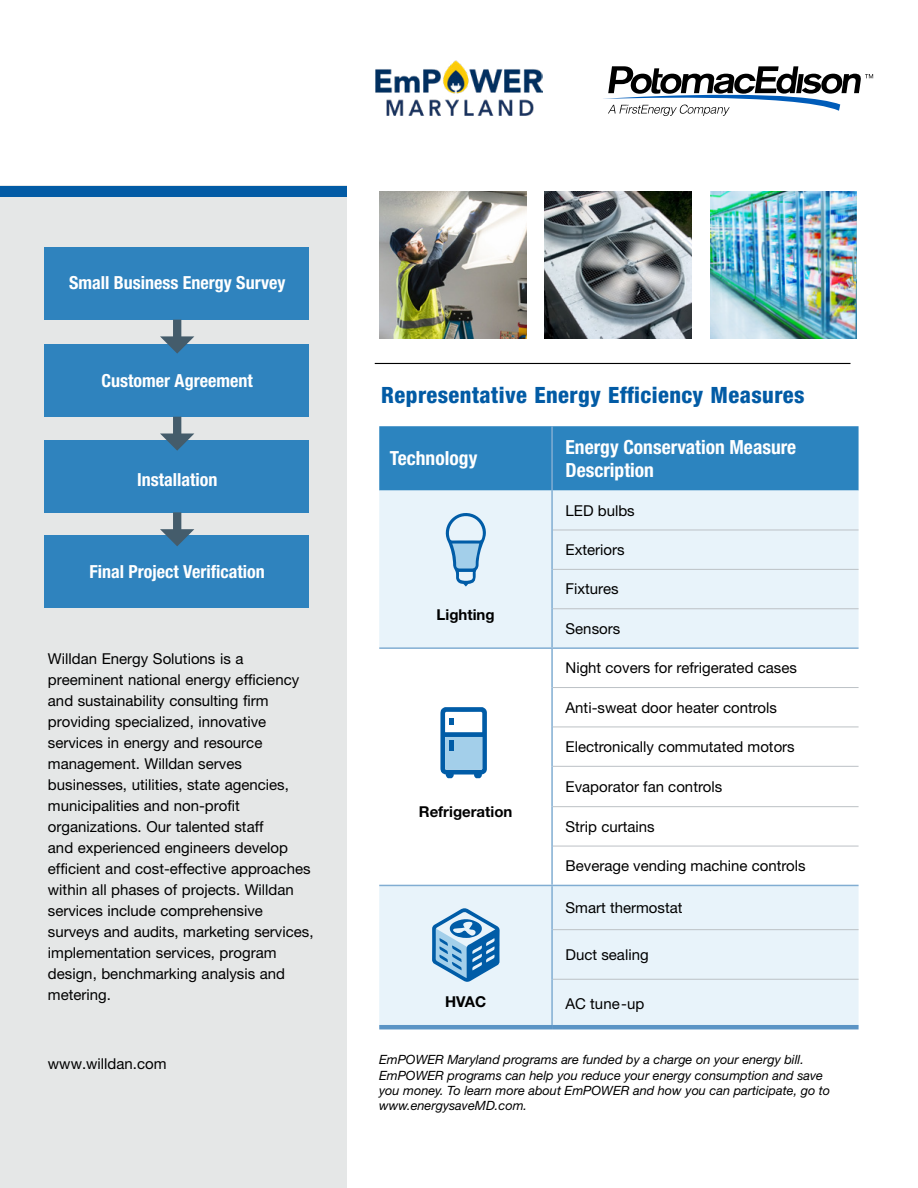
<style>
.page{position:relative;width:918px;height:1188px;background:#fff}
.page>*{position:absolute;margin:0;border:0;box-sizing:border-box;transform-origin:0 0}
.t1{font:800 condensed 22.5px "Helvetica Neue LT Std";letter-spacing:.02em;color:#025ba5}
.t2{font:700 condensed 19.5px/23.4px "Helvetica Neue LT Std";color:#fff}
.t3{font:700 condensed 18px "Helvetica Neue LT Std";color:#fff}
.t4{font:15px/21px "Helvetica Neue LT Std";color:#000}
.t5{font:700 15px "Helvetica Neue LT Std";color:#000}
.t6{font:italic 12.75px/15.3px "Helvetica Neue LT Std";color:#000}
</style>
<div class="page">
<div style="left:0;top:186px;width:346px;height:1002px;background:#e5e7e7"></div>
<div style="left:0;top:186px;width:346px;height:10px;background:#025ba5"></div>
<img style="left:379px;top:191px;width:147px;height:147px">
<hr style="left:375px;top:363px;width:475px;height:1px;background:#000">
<div style="left:379px;top:426px;width:480px;height:65px;background:#2c84bf"></div>
<svg style="left:379px;top:491px;width:480px;height:534px;fill:#e8f3fa"></svg>
<hr style="left:553px;top:530px;width:306px;height:1px;background:#bcc1c5">
<hr style="left:553px;top:569px;width:306px;height:1px;background:#bcc1c5">
<hr style="left:553px;top:608px;width:306px;height:1px;background:#bcc1c5">
<hr style="left:553px;top:687px;width:306px;height:1px;background:#bcc1c5">
<hr style="left:553px;top:727px;width:306px;height:1px;background:#bcc1c5">
<hr style="left:553px;top:766px;width:306px;height:1px;background:#bcc1c5">
<hr style="left:553px;top:806px;width:306px;height:1px;background:#bcc1c5">
<hr style="left:553px;top:846px;width:306px;height:1px;background:#bcc1c5">
<hr style="left:553px;top:929px;width:306px;height:1px;background:#bcc1c5">
<hr style="left:553px;top:979px;width:306px;height:1px;background:#bcc1c5">
<hr style="left:379px;top:647px;width:173px;height:2px;background:#81add2">
<hr style="left:552px;top:647px;width:307px;height:2px;background:#81add2">
<hr style="left:379px;top:885px;width:173px;height:1px;background:#81add2">
<hr style="left:552px;top:885px;width:307px;height:1px;background:#81add2">
<hr style="left:551px;top:491px;width:2px;height:39px;background:#81add2">
<hr style="left:551px;top:530px;width:2px;height:39px;background:#81add2">
<hr style="left:551px;top:569px;width:2px;height:40px;background:#81add2">
<hr style="left:551px;top:609px;width:2px;height:38px;background:#81add2">
<hr style="left:551px;top:649px;width:2px;height:39px;background:#81add2">
<hr style="left:551px;top:688px;width:2px;height:39px;background:#81add2">
<hr style="left:551px;top:727px;width:2px;height:39px;background:#81add2">
<hr style="left:551px;top:766px;width:2px;height:41px;background:#81add2">
<hr style="left:551px;top:807px;width:2px;height:39px;background:#81add2">
<hr style="left:551px;top:846px;width:2px;height:39px;background:#81add2">
<hr style="left:551px;top:886px;width:2px;height:44px;background:#81add2">
<hr style="left:551px;top:930px;width:2px;height:49px;background:#81add2">
<hr style="left:551px;top:979px;width:2px;height:46px;background:#81add2">
<hr style="left:551px;top:426px;width:2px;height:65px;background:#81add2">
<hr style="left:379px;top:1025px;width:173px;height:4px;background:#5b94c5">
<hr style="left:552px;top:1025px;width:307px;height:4px;background:#5b94c5">
<div style="left:44px;top:535px;width:264px;height:73px;background:#2f83be"></div>
<div style="left:44px;top:440px;width:264px;height:73px;background:#2f83be"></div>
<div style="left:44px;top:344px;width:264px;height:73px;background:#2f83be"></div>
<div style="left:44px;top:247px;width:264px;height:73px;background:#2f83be"></div>
<div style="left:173px;top:512px;width:8px;height:20px;background:#445c6b"></div>
<svg style="left:160px;top:529px;width:34px;height:17px"></svg>
<div style="left:173px;top:417px;width:8px;height:19px;background:#445c6b"></div>
<svg style="left:160px;top:434px;width:34px;height:17px"></svg>
<div style="left:173px;top:320px;width:8px;height:19px;background:#445c6b"></div>
<svg style="left:160px;top:336px;width:34px;height:18px"></svg>
<svg style="left:444px;top:511px;width:42px;height:76px;background:#abcde5"></svg>
<svg style="left:440px;top:707px;width:47px;height:71px"></svg>
<svg style="left:432px;top:908px;width:68px;height:74px;background:#7eafd5"></svg>
<img style="left:545px;top:191px;width:147px;height:147px">
<img style="left:710px;top:191px;width:147px;height:147px">
<svg style="left:603px;top:66px;width:270px;height:50px"></svg>
<img style="left:375px;top:60px;width:168px;height:56px">
<p class="t3" style="left:69px;top:272px;width:218px">Small Business Energy Survey</p>
<p class="t3" style="left:102px;top:369px;width:153px">Customer Agreement</p>
<p class="t3" style="left:137px;top:468px;width:82px">Installation</p>
<p class="t3" style="left:90px;top:560px;width:177px">Final Project Verification</p>
<p class="t4" style="left:48px;top:648px;width:267px">Willdan Energy Solutions is a preeminent national energy efficiency and sustainability consulting firm providing specialized, innovative services in energy and resource management. Willdan serves businesses, utilities, state agencies, municipalities and non-profit organizations. Our talented staff<br>and experienced engineers develop efficient and cost-effective approaches within all phases of projects. Willdan services include comprehensive surveys and audits, marketing services, implementation services, program design, benchmarking analysis and metering.</p>
<h1 class="t1" style="left:381px;top:381px;width:425px">Representative Energy Efficiency Measures</h1>
<h2 class="t2" style="left:390px;top:446px;width:89px">Technology</h2>
<h2 class="t2" style="left:566px;top:435px;width:232px">Energy Conservation Measure<br>Description</h2>
<p class="t5" style="left:437px;top:605px;width:60px">Lighting</p>
<p class="t5" style="left:419px;top:803px;width:95px">Refrigeration</p>
<p class="t5" style="left:445px;top:992px;width:43px">HVAC</p>
<p class="t4" style="left:566px;top:500px;width:71px">LED bulbs</p>
<p class="t4" style="left:566px;top:539px;width:61px">Exteriors</p>
<p class="t4" style="left:566px;top:578px;width:55px">Fixtures</p>
<p class="t4" style="left:566px;top:618px;width:56px">Sensors</p>
<p class="t4" style="left:566px;top:657px;width:233px">Night covers for refrigerated cases</p>
<p class="t4" style="left:566px;top:697px;width:213px">Anti-sweat door heater controls</p>
<p class="t4" style="left:566px;top:736px;width:231px">Electronically commutated motors</p>
<p class="t4" style="left:566px;top:776px;width:158px">Evaporator fan controls</p>
<p class="t4" style="left:566px;top:816px;width:91px">Strip curtains</p>
<p class="t4" style="left:566px;top:855px;width:242px">Beverage vending machine controls</p>
<p class="t4" style="left:566px;top:897px;width:118px">Smart thermostat</p>
<p class="t4" style="left:566px;top:944px;width:85px">Duct sealing</p>
<p class="t4" style="left:566px;top:993px;width:80px">AC tune-up</p>
<p class="t4" style="left:48px;top:1053px;width:120px">www.willdan.com</p>
<p class="t6" style="left:379px;top:1052px;width:453px">EmPOWER Maryland programs are funded by a charge on your energy bill.<br>EmPOWER programs can help you reduce your energy consumption and save you money. To learn more about EmPOWER and how you can participate, go to www.energysaveMD.com.</p>
</div>
